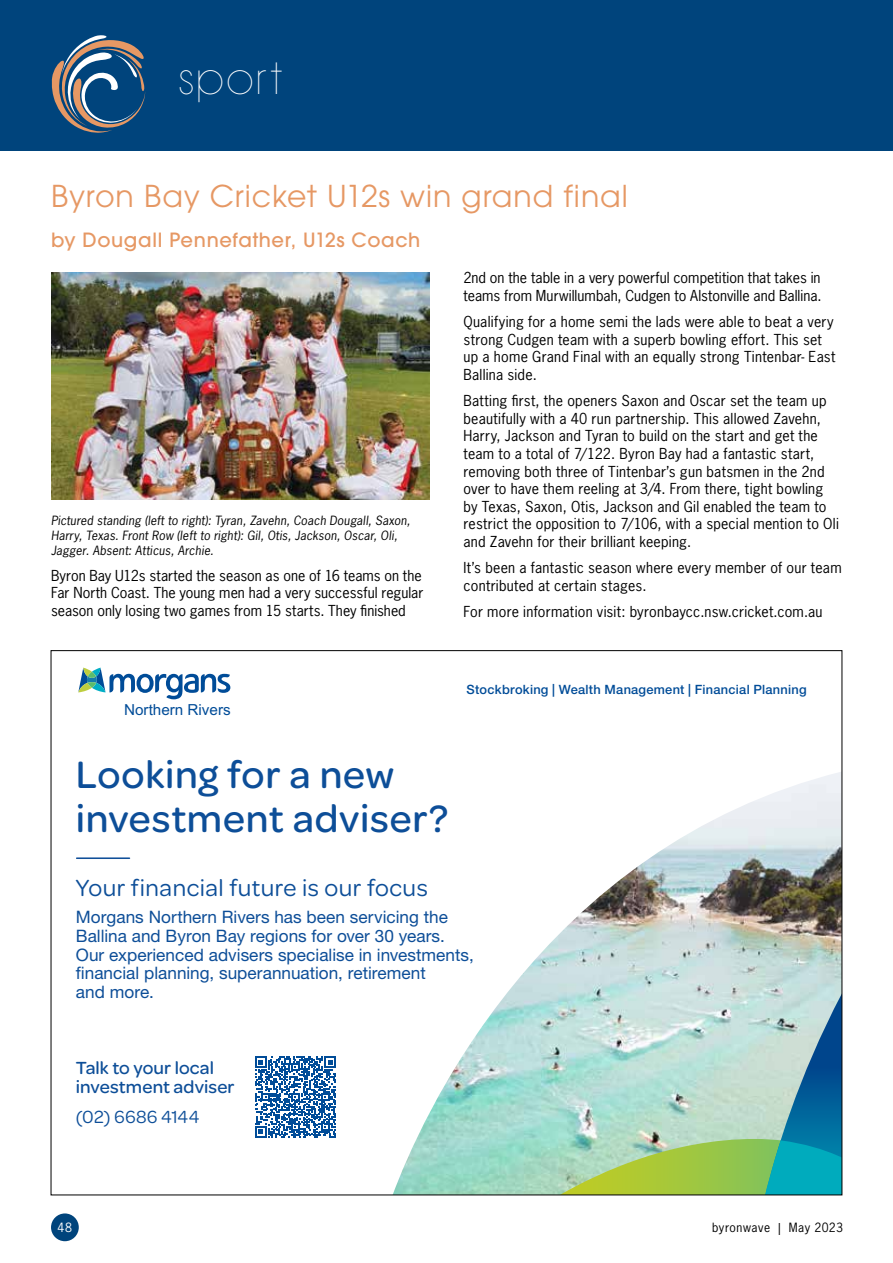
<style>
.page{position:relative;width:893px;height:1263px;background:#fff}
.page>*{position:absolute;margin:0;border:0;box-sizing:border-box;transform-origin:0 0}
.t1{font:500 40.65px/43.8px "Omnes";letter-spacing:.015em;color:#0d4e98}
.t2{font:31.5px "Bondoluo Peek";letter-spacing:.105em;color:#fff}
.t3{font:30px "ITC Avant Garde Pro";letter-spacing:.03em;color:#e69864}
.t4{font:25.05px "Omnes";letter-spacing:.02em;color:#0d4e98}
.t5{font:500 19.5px "ITC Avant Garde Pro";letter-spacing:.03em;color:#e69864}
.t6{font:500 18.75px/18.8px "Omnes";letter-spacing:.005em;color:#0d4e98}
.t7{font:18.75px "Omnes";letter-spacing:.01em;color:#0d4e98}
.t8{font:17.25px/18.8px "Helvetica Neue LT Std";color:#0d4e98}
.t9{font:15.15px "Arial MT Std";color:#004c98}
.t10{font:14.25px/17.7px "News Gothic Std";letter-spacing:.015em;color:#000}
.t11{font:500 12.75px "Helvetica Neue LT Std";letter-spacing:.02em;color:#004c98}
.t12{font:italic 12px/15px "News Gothic Std";letter-spacing:.02em;color:#000}
.t13{font:12px "News Gothic Std";letter-spacing:.04em;color:#000}
.t14{font:12px "News Gothic Std";color:#fff}
</style>
<div class="page">
<div style="left:51px;top:1213px;width:28px;height:28px;background:#00447c;border-radius:50%"></div>
<img style="left:51px;top:272px;width:378px;height:228px">
<img style="left:393px;top:772px;width:447px;height:421px">
<svg style="left:78px;top:668px;width:152px;height:31px"></svg>
<svg style="left:560px;top:993px;width:280px;height:200px;background:#a1ceb9"></svg>
<hr style="left:77px;top:857px;width:52px;height:2px;background:#104f99">
<svg style="left:255px;top:1056px;width:81px;height:82px"></svg>
<div style="left:0;top:0;width:893px;height:151px;background:#00447c"></div>
<svg style="left:51px;top:35px;width:95px;height:98px"></svg>
<h2 class="t2" style="left:179px;top:60px;width:105px">Sport</h2>
<h3 class="t3" style="left:51px;top:178px;width:578px">Byron Bay Cricket U12s win grand final</h3>
<h3 class="t5" style="left:51px;top:227px;width:371px">by Dougall Pennefather, U12s Coach</h3>
<p class="t12" style="left:51px;top:513px;width:361px">Pictured standing (left to right): Tyran, Zavehn, Coach Dougall, Saxon,<br>Harry, Texas. Front Row (left to right): Gil, Otis, Jackson, Oscar, Oli,<br>Jagger. Absent: Atticus, Archie.</p>
<p class="t10" style="left:51px;top:566px;width:374px;text-align:justify">Byron Bay U12s started the season as one of 16 teams on the Far North Coast. The young men had a very successful regular season only losing two games from 15 starts. They finished</p>
<p class="t10" style="left:463px;top:269px;width:359px">2nd on the table in a very powerful competition that takes in teams from Murwillumbah, Cudgen to Alstonville and Ballina.</p>
<p class="t10" style="left:463px;top:313px;width:373px">Qualifying for a home semi the lads were able to beat a very strong Cudgen team with a superb bowling effort. This set up a home Grand Final with an equally strong Tintenbar- East Ballina side.</p>
<p class="t10" style="left:463px;top:392px;width:377px">Batting first, the openers Saxon and Oscar set the team up beautifully with a 40 run partnership. This allowed Zavehn, Harry, Jackson and Tyran to build on the start and get the team to a total of 7/122. Byron Bay had a fantastic start, removing both three of Tintenbar’s gun batsmen in the 2nd over to have them reeling at 3/4. From there, tight bowling by Texas, Saxon, Otis, Jackson and Gil enabled the team to restrict the opposition to 7/106, with a special mention to Oli and Zavehn for their brilliant keeping.</p>
<p class="t10" style="left:463px;top:559px;width:380px">It’s been a fantastic season where every member of our team contributed at certain stages.</p>
<p class="t10" style="left:463px;top:603px;width:361px">For more information visit: byronbaycc.nsw.cricket.com.au</p>
<p class="t9" style="left:124px;top:701px;width:108px">Northern Rivers</p>
<h1 class="t1" style="left:76px;top:750px;width:374px">Looking for a new investment adviser?</h1>
<h3 class="t4" style="left:76px;top:870px;width:353px">Your financial future is our focus</h3>
<p class="t11" style="left:467px;top:682px;width:342px">Stockbroking | Wealth Management | Financial Planning</p>
<p class="t8" style="left:76px;top:907px;width:399px">Morgans Northern Rivers has been servicing the Ballina and Byron Bay regions for over 30 years.<br>Our experienced advisers specialise in investments, financial planning, superannuation, retirement<br>and more.</p>
<h3 class="t6" style="left:76px;top:1057px;width:160px">Talk to your local investment adviser</h3>
<h3 class="t7" style="left:76px;top:1104px;width:125px">(02) 6686 4144</h3>
<p class="t14" style="left:58px;top:1220px;width:16px">48</p>
<p class="t13" style="left:712px;top:1220px;width:132px">byronwave | May 2023</p>
</div>
